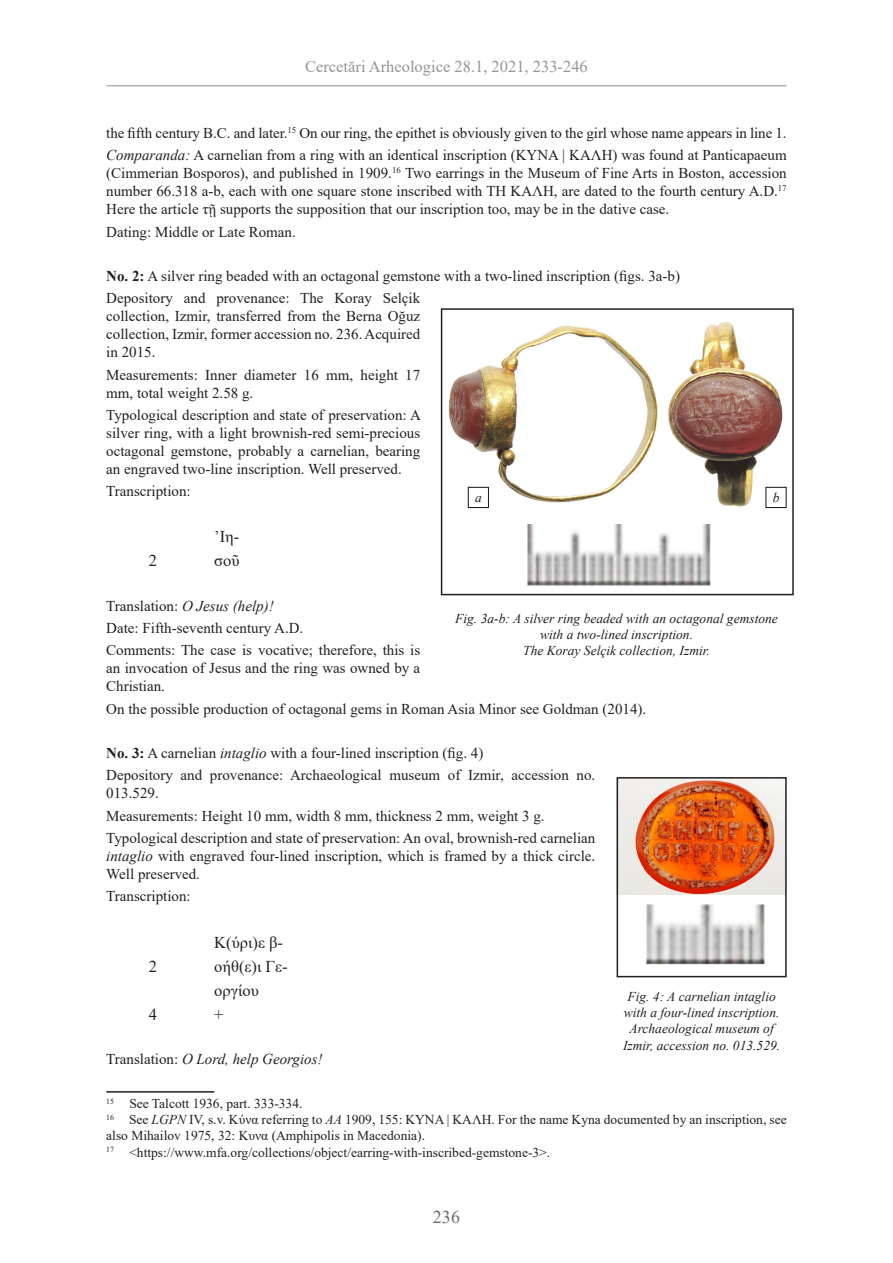
<style>
.page{position:relative;width:893px;height:1263px;background:#fff}
.page>*{position:absolute;margin:0;border:0;box-sizing:border-box;transform-origin:0 0}
.t1{font:18px "Times New Roman";color:#6c6d70}
.t2{font:16.5px "Times New Roman";color:#939598}
.Indentat{font:16.5px "Times New Roman";color:#231f20}
.Continut{font:15px/18px "Times New Roman";color:#231f20;text-align:justify}
.Continut-2{font:italic 15px "Times New Roman";color:#231f20}
.Nota_de_subsol{font:13.5px/16.2px "Times New Roman";color:#231f20}
.Figuri{font:italic 13.5px/16.2px "Times New Roman";color:#231f20;text-align:center}
.s1{font-style:italic}
.s2{font-weight:700}
.s3{font-style:normal}
</style>
<div class="page">
<hr style="left:106px;top:85px;width:681px;height:1px;background:#939598">
<hr style="left:106px;top:1091px;width:108px;height:1px;background:#231f20">
<img style="left:620px;top:780px;width:164px;height:185px">
<div style="left:617px;top:777px;width:170px;height:200px;border:2px solid #231f20"></div>
<img style="left:446px;top:322px;width:341px;height:274px">
<div style="left:441px;top:308px;width:353px;height:287px;border:2px solid #231f20"></div>
<div style="left:468px;top:487px;width:20px;height:20px;background:#fff"></div>
<div style="left:468px;top:487px;width:21px;height:21px;border:1px solid #231f20"></div>
<div style="left:766px;top:487px;width:20px;height:20px;background:#fff"></div>
<div style="left:765px;top:487px;width:22px;height:21px;border:1px solid #231f20"></div>
<p class="t2" style="left:305px;top:55px;width:284px">Cercetări Arheologice 28.1, 2021, 233-246</p>
<p class="Continut" style="left:106px;top:123px;width:682px">the fifth century B.C. and later.<sup>15</sup> On our ring, the epithet is obviously given to the girl whose name appears in line 1.</p>
<p class="Continut" style="left:106px;top:146px;width:682px"><span class="s1">Comparanda:</span> A carnelian from a ring with an identical inscription (ΚΥΝΑ | ΚΑΛΗ) was found at Panticapaeum (Cimmerian Bosporos), and published in 1909.<sup>16</sup> Two earrings in the Museum of Fine Arts in Boston, accession number 66.318 a-b, each with one square stone inscribed with TH KAΛH, are dated to the fourth century A.D.<sup>17<br></sup>Here the article τῇ supports the supposition that our inscription too, may be in the dative case.</p>
<p class="Continut" style="left:106px;top:222px;width:191px">Dating: Middle or Late Roman.</p>
<p class="Continut" style="left:106px;top:266px;width:575px"><span class="s2">No. 2:</span> A silver ring beaded with an octagonal gemstone with a two-lined inscription (figs. 3a-b)</p>
<p class="Continut" style="left:106px;top:289px;width:315px">Depository and provenance: The Koray Selçik collection, Izmir, transferred from the Berna Oğuz collection, Izmir, former accession no. 236. Acquired in 2015.</p>
<p class="Continut" style="left:106px;top:365px;width:315px">Measurements: Inner diameter 16 mm, height 17 mm, total weight 2.58 g.</p>
<p class="Continut" style="left:106px;top:405px;width:316px">Typological description and state of preservation: A silver ring, with a light brownish-red semi-precious octagonal gemstone, probably a carnelian, bearing an engraved two-line inscription. Well preserved.</p>
<p class="Continut" style="left:106px;top:481px;width:86px">Transcription:</p>
<p class="Indentat" style="left:214px;top:525px;width:27px">ʼIη-</p>
<p class="Indentat" style="left:149px;top:549px;width:10px">2</p>
<p class="Indentat" style="left:214px;top:549px;width:27px">σοῦ</p>
<p class="Continut-2" style="left:106px;top:596px;width:169px"><span class="s3">Translation:</span> O Jesus (help)!</p>
<p class="Continut" style="left:106px;top:619px;width:199px">Date: Fifth-seventh century A.D.</p>
<p class="Continut" style="left:106px;top:641px;width:315px">Comments: The case is vocative; therefore, this is an invocation of Jesus and the ring was owned by a Christian.</p>
<p class="Continut" style="left:106px;top:699px;width:541px">On the possible production of octagonal gems in Roman Asia Minor see Goldman (2014).</p>
<p class="Continut" style="left:106px;top:744px;width:379px"><span class="s2">No. 3:</span> A carnelian <span class="s1">intaglio</span> with a four-lined inscription (fig. 4)</p>
<p class="Continut" style="left:106px;top:766px;width:490px">Depository and provenance: Archaeological museum of Izmir, accession no.<br>013.529.</p>
<p class="Continut" style="left:106px;top:806px;width:440px">Measurements: Height 10 mm, width 8 mm, thickness 2 mm, weight 3 g.</p>
<p class="Continut" style="left:106px;top:828px;width:490px">Typological description and state of preservation: An oval, brownish-red carnelian <span class="s1">intaglio</span> with engraved four-lined inscription, which is framed by a thick circle.<br>Well preserved.</p>
<p class="Continut" style="left:106px;top:887px;width:86px">Transcription:</p>
<p class="Indentat" style="left:214px;top:930px;width:70px">Κ(ύρι)ε β-</p>
<p class="Indentat" style="left:149px;top:954px;width:10px">2</p>
<p class="Indentat" style="left:214px;top:954px;width:75px">οήθ(ε)ι Γε-</p>
<p class="Indentat" style="left:214px;top:978px;width:46px">οργίου</p>
<p class="Indentat" style="left:149px;top:1002px;width:10px">4</p>
<p class="Indentat" style="left:214px;top:1002px;width:11px">+</p>
<p class="Continut-2" style="left:106px;top:1049px;width:218px"><span class="s3">Translation:</span> O Lord, help Georgios!</p>
<p class="Nota_de_subsol" style="left:106px;top:1095px;width:198px"><sup>15</sup> See Talcott 1936, part. 333-334.</p>
<p class="Nota_de_subsol" style="left:106px;top:1111px;width:682px"><sup>16</sup> See <span class="s1">LGPN</span> IV, s.v. Κύνα referring to <span class="s1">AA</span> 1909, 155: ΚΥΝΑ | ΚΑΛΗ. For the name Kyna documented by an inscription, see also Mihailov 1975, 32: Κυνα (Amphipolis in Macedonia).</p>
<p class="Nota_de_subsol" style="left:106px;top:1143px;width:445px"><sup>17</sup> &lt;https://www.mfa.org/collections/object/earring-with-inscribed-gemstone-3&gt;.</p>
<p class="Figuri" style="left:475px;top:489px;width:8px">a</p>
<p class="Figuri" style="left:773px;top:489px;width:8px">b</p>
<p class="Figuri" style="left:455px;top:610px;width:324px">Fig. 3a-b: A silver ring beaded with an octagonal gemstone with a two-lined inscription.</p>
<p class="Figuri" style="left:523px;top:642px;width:188px">The Koray Selçik collection, Izmir.</p>
<p class="Figuri" style="left:623px;top:988px;width:159px">Fig. 4: A carnelian intaglio with a four-lined inscription.<br>Archaeological museum of<br>Izmir, accession no. 013.529.</p>
<p class="t1" style="left:433px;top:1204px;width:28px">236</p>
</div>
